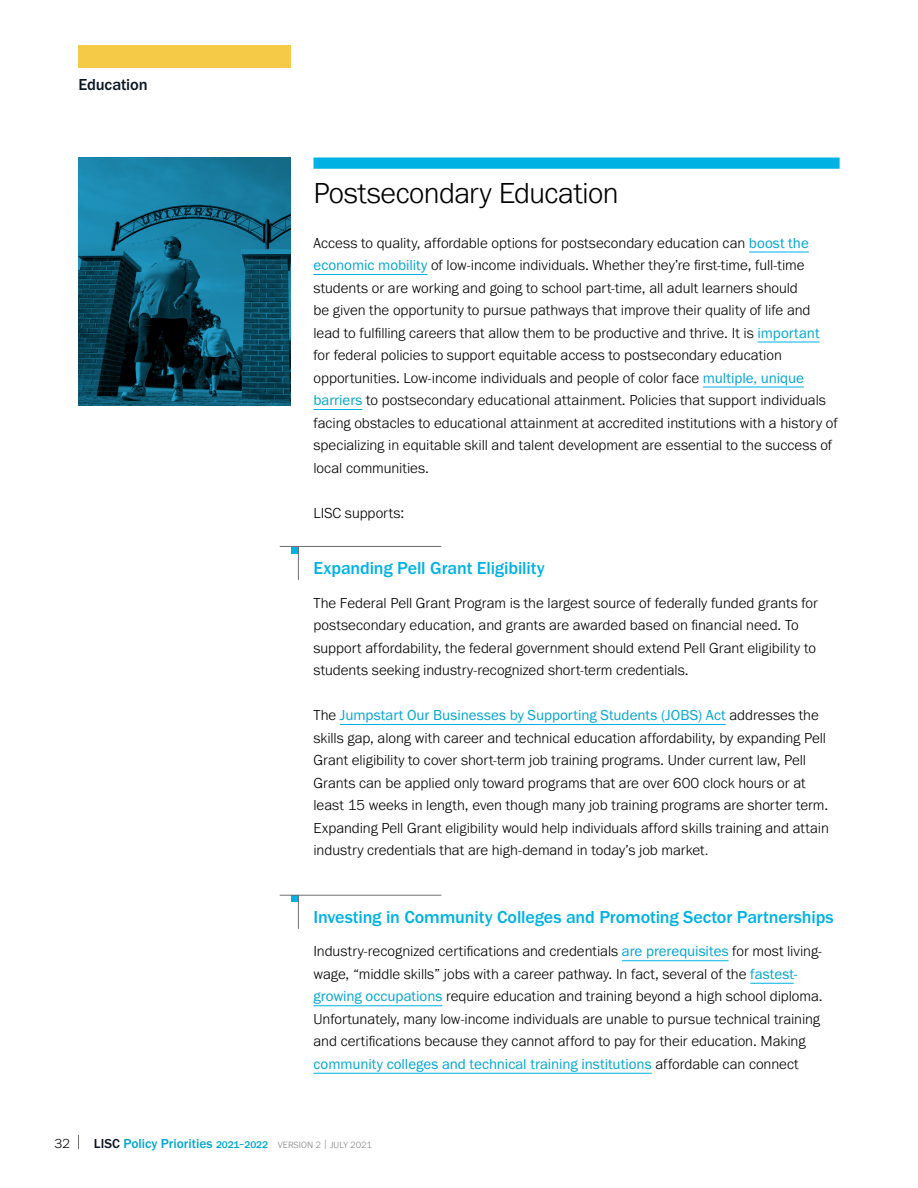
<style>
.page{position:relative;width:918px;height:1188px;background:#fff}
.page>*{position:absolute;margin:0;border:0;box-sizing:border-box;transform-origin:0 0}
.Subtopic_HED_Level_1{font:300 30px "Franklin Gothic URW";letter-spacing:-.015em;color:#000}
.Subtopic_SUBHED_Leve{font:500 18px "Franklin Gothic URW";letter-spacing:-.01em;color:#00b1e4}
.RUNNING_HEADER{font:500 16.5px "Franklin Gothic URW";letter-spacing:-.005em;color:#0a1624}
.MAIN_TEXT{font:300 15px/22.5px "Franklin Gothic URW";color:#000}
.t1{font:500 13.5px "Franklin Gothic URW";color:#00a5d3}
.t2{font:300 13.5px "Franklin Gothic URW";color:#000}
.s1{font-family:"Franklin Gothic URW Boo";font-weight:400;color:#00a5d3}
.s2{color:#333}
.s3{color:#0a1624}
.s4{font-size:10.2px}
.s5{font-weight:300;font-size:9.3px;color:#808285}
.s6{font-weight:300;font-size:10.95px;color:#808285}
</style>
<div class="page">
<svg style="left:78px;top:1135px;width:1px;height:14px"></svg>
<div style="left:78px;top:45px;width:213px;height:23px;background:#f5ca46"></div>
<div style="left:314px;top:158px;width:526px;height:11px;background:#00b1e4"></div>
<hr style="left:749px;top:252px;width:60px;height:1px;background:#00b1e4">
<hr style="left:314px;top:274px;width:113px;height:1px;background:#00b1e4">
<hr style="left:758px;top:342px;width:62px;height:1px;background:#00b1e4">
<hr style="left:703px;top:387px;width:101px;height:1px;background:#00b1e4">
<hr style="left:314px;top:409px;width:48px;height:1px;background:#00b1e4">
<svg style="left:291px;top:547px;width:7px;height:7px"></svg>
<hr style="left:298px;top:547px;width:1px;height:33px;background:#6d6e71">
<hr style="left:280px;top:546px;width:161px;height:1px;background:#6d6e71">
<hr style="left:340px;top:724px;width:386px;height:1px;background:#00b1e4">
<svg style="left:291px;top:896px;width:7px;height:6px"></svg>
<hr style="left:298px;top:895px;width:1px;height:33px;background:#6d6e71">
<hr style="left:280px;top:895px;width:161px;height:1px;background:#6d6e71">
<hr style="left:622px;top:960px;width:107px;height:1px;background:#00b1e4">
<hr style="left:750px;top:983px;width:44px;height:1px;background:#00b1e4">
<hr style="left:314px;top:1005px;width:128px;height:1px;background:#00b1e4">
<hr style="left:314px;top:1073px;width:338px;height:1px;background:#00b1e4">
<img style="left:78px;top:158px;width:213px;height:247px">
<p class="RUNNING_HEADER" style="left:78px;top:74px;width:71px">Education</p>
<p class="Subtopic_HED_Level_1" style="left:314px;top:174px;width:306px">Postsecondary Education</p>
<p class="MAIN_TEXT" style="left:314px;top:231px;width:526px">Access to quality, affordable options for postsecondary education can <span class="s1">boost the economic mobility</span> of low-income individuals. Whether they’re first-time, full-time students or are working and going to school part-time, all adult learners should<br>be given the opportunity to pursue pathways that improve their quality of life and lead to fulfilling careers that allow them to be productive and thrive. It is <span class="s1">important </span>for federal policies to support equitable access to postsecondary education opportunities. Low-income individuals and people of color face <span class="s1">multiple, unique barriers</span> to postsecondary educational attainment. Policies that support individuals facing obstacles to educational attainment at accredited institutions with a history of specializing in equitable skill and talent development are essential to the success of local communities.</p>
<p class="MAIN_TEXT" style="left:314px;top:501px;width:92px">LISC supports:</p>
<p class="Subtopic_SUBHED_Leve" style="left:314px;top:557px;width:233px">Expanding Pell Grant Eligibility</p>
<p class="MAIN_TEXT" style="left:314px;top:591px;width:506px">The Federal Pell Grant Program is the largest source of federally funded grants for postsecondary education, and grants are awarded based on financial need. To support affordability, the federal government should extend Pell Grant eligibility to students seeking industry-recognized short-term credentials.</p>
<p class="MAIN_TEXT" style="left:314px;top:703px;width:517px">The <span class="s1">Jumpstart Our Businesses by Supporting Students (JOBS) Act</span> addresses the skills gap, along with career and technical education affordability, by expanding Pell Grant eligibility to cover short-term job training programs. Under current law, Pell Grants can be applied only toward programs that are over 600 clock hours or at least 15 weeks in length, even though many job training programs are shorter term.<br>Expanding Pell Grant eligibility would help individuals afford skills training and attain industry credentials that are high-demand in today’s job market<span class="s2">.</span></p>
<p class="Subtopic_SUBHED_Leve" style="left:314px;top:905px;width:522px">Investing in Community Colleges and Promoting Sector Partnerships</p>
<p class="MAIN_TEXT" style="left:314px;top:940px;width:511px">Industry-recognized certifications and credentials <span class="s1">are prerequisites</span> for most living&shy;wage, “middle skills” jobs with a career pathway. In fact, several of the <span class="s1">fastest&shy;growing occupations</span> require education and training beyond a high school diploma.<br>Unfortunately, many low-income individuals are unable to pursue technical training and certifications because they cannot afford to pay for their education. Making <span class="s1">community colleges and technical training institutions</span> affordable can connect</p>
<p class="t2" style="left:54px;top:1135px;width:17px">32</p>
<p class="t1" style="left:94px;top:1135px;width:280px"><span class="s3">LISC</span> Policy Priorities <span class="s4">2021–2022</span> <span class="s5">VERSION 2</span> <span class="s6">|</span> <span class="s5">JULY 2021</span></p>
</div>
